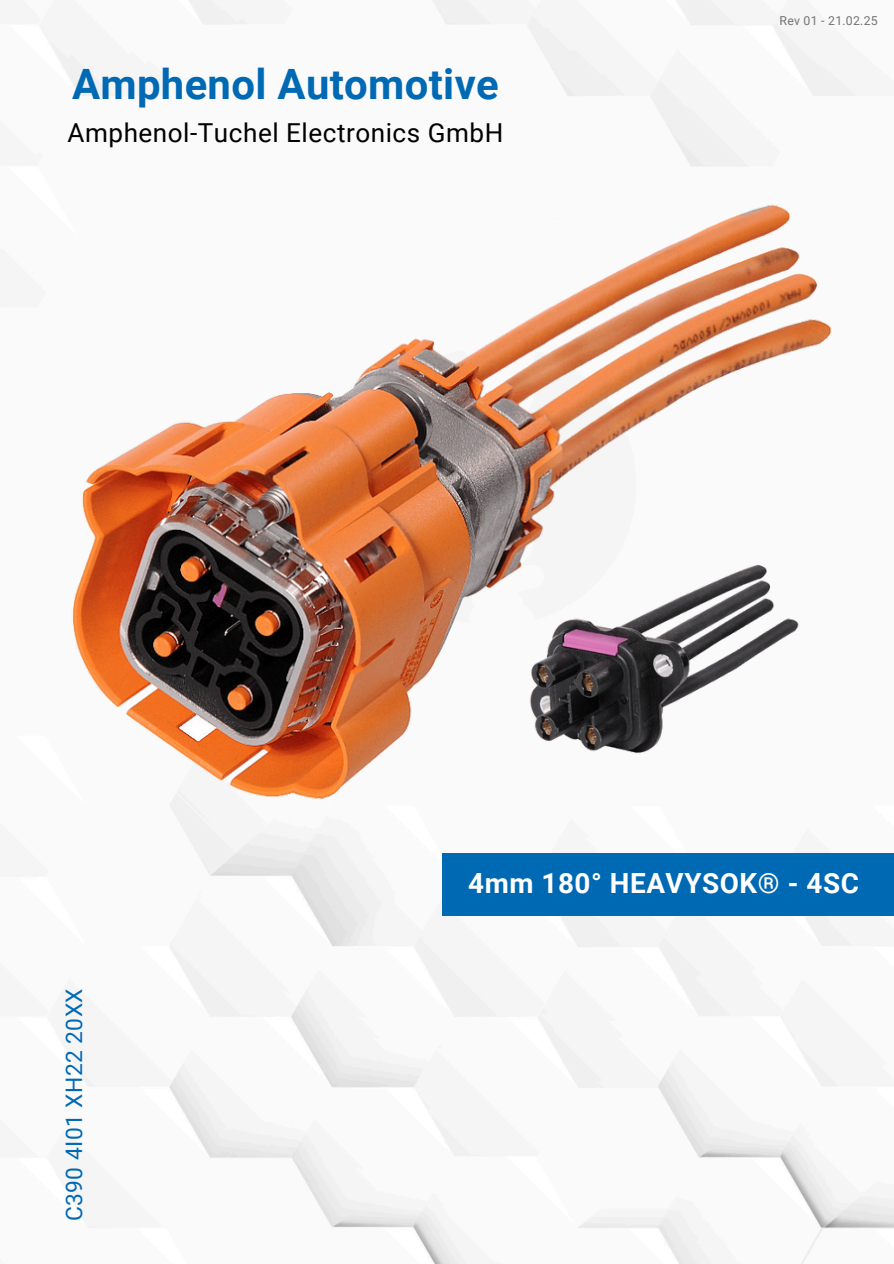
<style>
.page{position:relative;width:894px;height:1264px;background:#fff}
.page>*{position:absolute;margin:0;border:0;box-sizing:border-box;transform-origin:0 0}
.t1{font:700 41.85px "Roboto";letter-spacing:.01em;color:#0069b4}
.t2{font:700 27.75px "Roboto";letter-spacing:.02em;color:#fff}
.t3{font:26.1px "Roboto";letter-spacing:.02em;color:#000}
.t4{font:22.8px "Roboto";letter-spacing:.02em;color:#0069b4}
.t5{font:12.3px "Roboto";letter-spacing:.02em;color:#737373}
</style>
<div class="page">
<img style="left:0;top:0;width:893px;height:1263px">
<div style="left:442px;top:853px;width:451px;height:62px;background:#0069b4"></div>
<img style="left:56px;top:185px;width:775px;height:634px">
<img style="left:520px;top:559px;width:283px;height:205px">
<p class="t1" style="left:72px;top:60px;width:428px">Amphenol Automotive</p>
<h1 class="t3" style="left:67px;top:118px;width:437px">Amphenol-Tuchel Electronics GmbH</h1>
<p class="t5" style="left:779px;top:13px;width:100px">Rev 01 - 21.02.25</p>
<p class="t4" style="left:61px;top:1221px;width:234px;rotate:-90deg">C390 4I01 XH22 20XX</p>
<h3 class="t2" style="left:468px;top:866px;width:392px">4mm 180° HEAVYSOK® - 4SC</h3>
</div>
